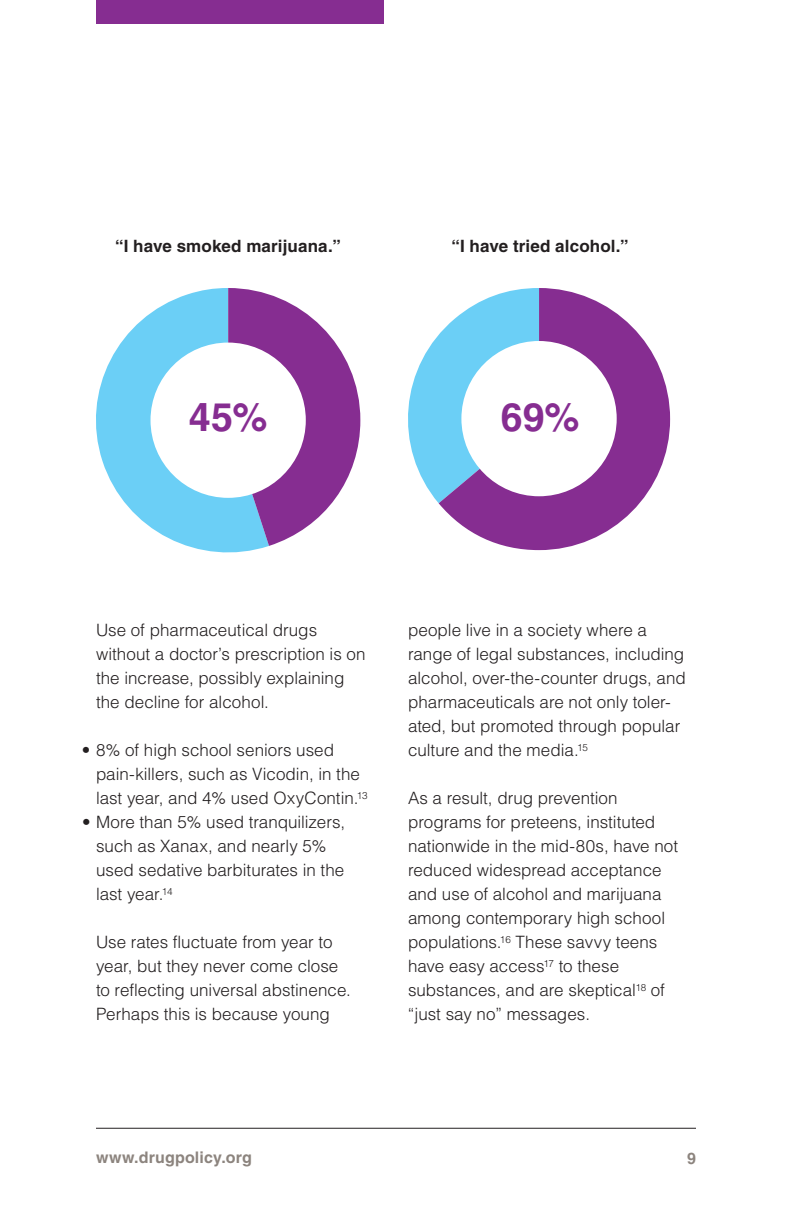
<style>
.page{position:relative;width:792px;height:1224px;background:#fff}
.page>*{position:absolute;margin:0;border:0;box-sizing:border-box;transform-origin:0 0}
.t1{font:700 39.4px "Helvetica LT Std";color:#862d91}
.Body_Text{font:300 17px/24px "Helvetica LT Std";color:#231f20}
.Body_Text-2{font:700 17px "Helvetica LT Std";letter-spacing:.01em;color:#231f20}
.t2{font:700 16px "Helvetica LT Std";letter-spacing:.01em;color:#8c847e}
</style>
<div class="page">
<div style="left:96px;top:0;width:288px;height:24px;background:#862d91"></div>
<hr style="left:96px;top:1128px;width:600px;height:1px;background:#231f20">
<svg style="left:96px;top:288px;width:173px;height:265px;fill:#6bcff6"></svg>
<svg style="left:228px;top:288px;width:132px;height:258px"></svg>
<div style="left:151px;top:343px;width:155px;height:155px;background:#fff;border-radius:50%"></div>
<svg style="left:408px;top:334px;width:31px;height:169px"></svg>
<svg style="left:439px;top:288px;width:231px;height:262px;fill:#862d91"></svg>
<div style="left:461px;top:341px;width:156px;height:155px;background:#fff;border-radius:50%"></div>
<p class="Body_Text-2" style="left:115px;top:236px;width:227px">“I have smoked marijuana.”</p>
<p class="Body_Text-2" style="left:451px;top:236px;width:179px">“I have tried alcohol.”</p>
<p class="t1" style="left:189px;top:393px;width:80px">45%</p>
<p class="t1" style="left:501px;top:393px;width:80px">69%</p>
<p class="Body_Text" style="left:96px;top:618px;width:271px">Use of pharmaceutical drugs without a doctor’s prescription is on the increase, possibly explaining the decline for alcohol.</p>
<p class="Body_Text" style="left:96px;top:738px;width:273px;text-indent:-14px">• 8% of high school seniors used pain-killers, such as Vicodin, in the last year, and 4% used OxyContin.<sup>13</sup></p>
<p class="Body_Text" style="left:96px;top:810px;width:251px;text-indent:-14px">• More than 5% used tranquilizers, such as Xanax, and nearly 5% used sedative barbiturates in the last year.<sup>14</sup></p>
<p class="Body_Text" style="left:96px;top:930px;width:256px">Use rates fluctuate from year to year, but they never come close to reflecting universal abstinence.<br>Perhaps this is because young</p>
<p class="Body_Text" style="left:408px;top:618px;width:279px">people live in a society where a range of legal substances, including alcohol, over-the-counter drugs, and pharmaceuticals are not only toler&shy;ated, but promoted through popular culture and the media.<sup>15</sup></p>
<p class="Body_Text" style="left:408px;top:786px;width:272px">As a result, drug prevention programs for preteens, instituted nationwide in the mid-80s, have not reduced widespread acceptance and use of alcohol and marijuana among contemporary high school populations.<sup>16</sup> These savvy teens have easy access<sup>17</sup> to these substances, and are skeptical<sup>18</sup> of “just say no” messages.</p>
<p class="t2" style="left:96px;top:1148px;width:157px">www.drugpolicy.org</p>
<p class="t2" style="left:687px;top:1149px;width:10px">9</p>
</div>
